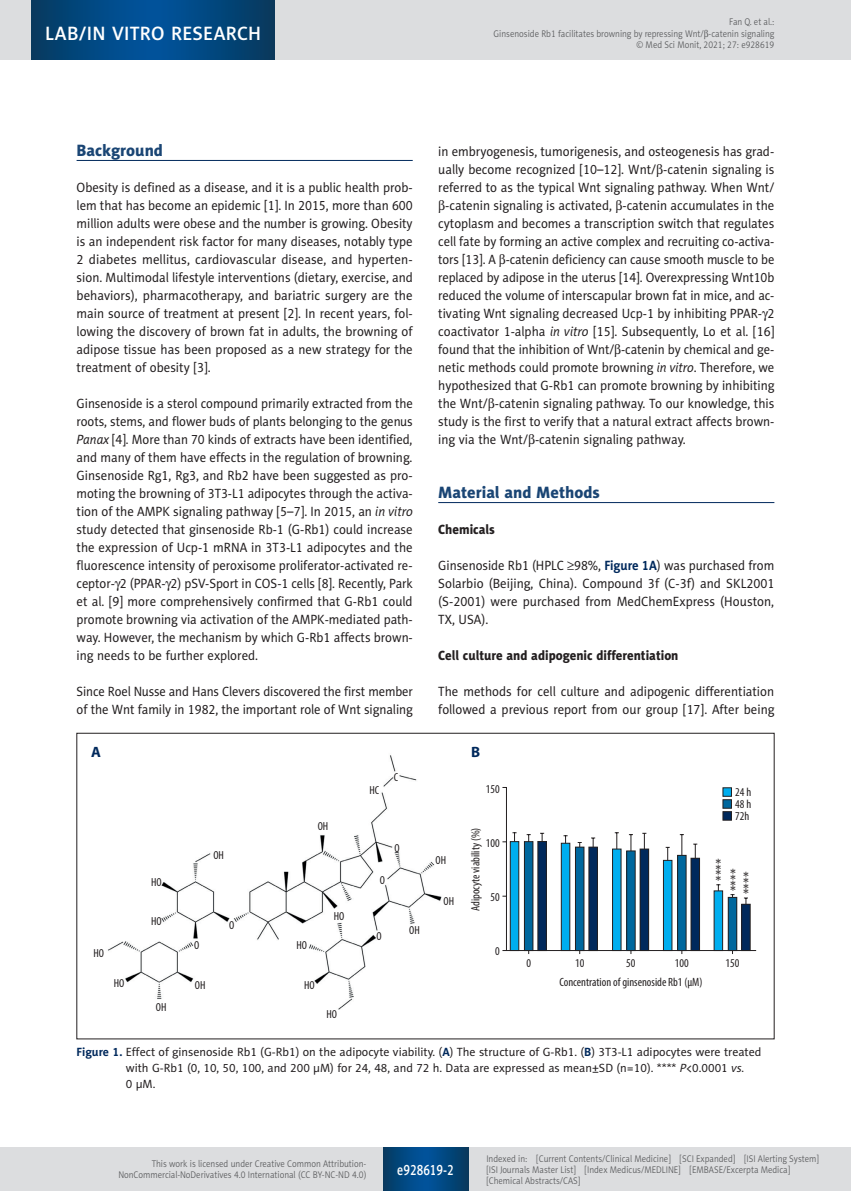
<style>
.page{position:relative;width:851px;height:1191px;background:#fff}
.page>*{position:absolute;margin:0;border:0;box-sizing:border-box;transform-origin:0 0}
.t1{font:19.5px "Naomi Sans EFN Medium";letter-spacing:.015em;color:#fff}
.MSM_Headline_1{font:16.5px "Naomi Sans EFN Heavy";color:#1a4574}
.t2{font:condensed 15px/14.7px "Myriad Pro";color:#231f20}
.MSM_e-PAGINA{font:15px "Naomi Sans EFN Medium";color:#fff;scale:.8 1}
.t3{font:700 15px "Myriad Pro";color:#00295c}
.MSM_Body{font:13.5px/18px "Naomi Sans EFN";color:#231f20;text-align:justify;scale:.95 1}
.MSM_Body-2{font:13.5px/18px "Naomi Sans EFN";color:#231f20;text-align:justify;scale:.94 1}
.MSM_Body-3{font:13.5px/18px "Naomi Sans EFN";color:#231f20;scale:.93 1}
.MSM_Headline_2{font:13.5px "Naomi Sans EFN Heavy";color:#231f20;scale:.95 1}
.MSM_Rycina_tytul{font:12px/15.8px "Naomi Sans EFN";color:#231f20}
.t4{font:condensed 12px/12px "Myriad Pro";color:#231f20;text-align:center}
.t5{font:condensed 11.7px "Myriad Pro";color:#231f20}
.MSM_pagina_sygnatura{font:9.75px/11.2px "Naomi Sans EFN Light";color:#57585a;scale:.9 1}
.MSM_pagina_zywa{font:9.75px/11.2px "Naomi Sans EFN Light";color:#57585a;text-align:right;scale:.9 1}
.s1{font-family:"Standard Sym L"}
.s2{font-style:italic}
.s3{font-weight:700;color:#00295c}
</style>
<div class="page">
<hr style="left:77px;top:160px;width:335px;height:1px;background:#00295c">
<hr style="left:438px;top:502px;width:336px;height:1px;background:#00295c">
<img style="left:108px;top:755px;width:334px;height:254px">
<hr style="left:502px;top:950px;width:254px;height:1px;background:#231f20">
<hr style="left:506px;top:787px;width:1px;height:163px;background:#231f20">
<hr style="left:630px;top:834px;width:1px;height:120px;background:#231f20">
<svg style="left:614px;top:832px;width:35px;height:119px"></svg>
<div style="left:612px;top:848px;width:9px;height:103px;background:#00aeef;border:1px solid #231f20"></div>
<hr style="left:579px;top:842px;width:1px;height:112px;background:#231f20">
<svg style="left:562px;top:835px;width:36px;height:115px"></svg>
<div style="left:561px;top:843px;width:9px;height:108px;background:#00aeef;border:1px solid #231f20"></div>
<hr style="left:528px;top:834px;width:1px;height:120px;background:#231f20">
<svg style="left:502px;top:832px;width:45px;height:119px"></svg>
<div style="left:510px;top:841px;width:9px;height:110px;background:#00aeef;border:1px solid #231f20"></div>
<hr style="left:681px;top:834px;width:1px;height:120px;background:#231f20">
<svg style="left:664px;top:843px;width:36px;height:107px"></svg>
<div style="left:663px;top:860px;width:9px;height:91px;background:#00aeef;border:1px solid #231f20"></div>
<hr style="left:732px;top:894px;width:1px;height:60px;background:#231f20">
<svg style="left:716px;top:884px;width:34px;height:66px"></svg>
<svg style="left:713px;top:890px;width:9px;height:61px"></svg>
<div style="left:722px;top:799px;width:9px;height:9px;background:#00679d;border:1px solid #231f20"></div>
<div style="left:722px;top:811px;width:9px;height:9px;background:#00295c;border:1px solid #231f20"></div>
<svg style="left:722px;top:787px;width:9px;height:9px"></svg>
<div style="left:0;top:1148px;width:850px;height:43px;background:#dcdddf"></div>
<svg style="left:383px;top:1147px;width:85px;height:43px"></svg>
<div style="left:0;top:0;width:850px;height:60px;background:#dcdddf"></div>
<hr style="left:850px;top:0;width:1px;height:60px;background:#dcdddf">
<svg style="left:32px;top:0;width:242px;height:60px"></svg>
<h1 class="t1" style="left:45px;top:22px;width:217px">LAB/IN VITRO RESEARCH</h1>
<p class="MSM_pagina_zywa" style="left:493px;top:16px;width:313px">Fan Q. et al.:<br>Ginsenoside Rb1 facilitates browning by repressing Wnt/<span class="s1">b</span>-catenin signaling</p>
<p class="MSM_pagina_sygnatura" style="left:636px;top:39px;width:154px">© Med Sci Monit, 2021; 27: e928619</p>
<p class="MSM_Headline_1" style="left:77px;top:140px;width:88px">Background</p>
<p class="MSM_Body" style="left:77px;top:178px;width:355px">Obesity is defined as a disease, and it is a public health prob&shy;lem that has become an epidemic [1]. In 2015, more than 600 million adults were obese and the number is growing. Obesity is an independent risk factor for many diseases, notably type 2 diabetes mellitus, cardiovascular disease, and hyperten&shy;sion. Multimodal lifestyle interventions (dietary, exercise, and behaviors), pharmacotherapy, and bariatric surgery are the main source of treatment at present [2]. In recent years, fol&shy;lowing the discovery of brown fat in adults, the browning of adipose tissue has been proposed as a new strategy for the treatment of obesity [3].</p>
<p class="MSM_Body-2" style="left:77px;top:394px;width:359px">Ginsenoside is a sterol compound primarily extracted from the roots, stems, and flower buds of plants belonging to the genus <span class="s2">Panax</span> [4]<span class="s2">.</span> More than 70 kinds of extracts have been identified, and many of them have effects in the regulation of browning.<br>Ginsenoside Rg1, Rg3, and Rb2 have been suggested as pro&shy;moting the browning of 3T3-L1 adipocytes through the activa&shy;tion of the AMPK signaling pathway [5–7]. In 2015, an <span class="s2">in vitro </span>study detected that ginsenoside Rb-1 (G-Rb1) could increase the expression of Ucp-1 mRNA in 3T3-L1 adipocytes and the fluorescence intensity of peroxisome proliferator-activated re&shy;ceptor-<span class="s1">g</span>2 (PPAR-<span class="s1">g</span>2) pSV-Sport in COS-1 cells [8]. Recently, Park et al. [9] more comprehensively confirmed that G-Rb1 could promote browning via activation of the AMPK-mediated path&shy;way. However, the mechanism by which G-Rb1 affects brown&shy;ing needs to be further explored.</p>
<p class="MSM_Body-3" style="left:77px;top:682px;width:363px">Since Roel Nusse and Hans Clevers discovered the first member of the Wnt family in 1982, the important role of Wnt signaling</p>
<p class="MSM_Body" style="left:438px;top:142px;width:355px">in embryogenesis, tumorigenesis, and osteogenesis has grad&shy;ually become recognized [10–12]. Wnt/<span class="s1">b</span>-catenin signaling is referred to as the typical Wnt signaling pathway. When Wnt/ <span class="s1">b</span>-catenin signaling is activated, <span class="s1">b</span>-catenin accumulates in the cytoplasm and becomes a transcription switch that regulates cell fate by forming an active complex and recruiting co-activa&shy;tors [13]. A <span class="s1">b</span>-catenin deficiency can cause smooth muscle to be replaced by adipose in the uterus [14]. Overexpressing Wnt10b reduced the volume of interscapular brown fat in mice, and ac&shy;tivating Wnt signaling decreased Ucp-1 by inhibiting PPAR-<span class="s1">g</span>2 coactivator 1-alpha <span class="s2">in vitro</span> [15]. Subsequently, Lo et al. [16] found that the inhibition of Wnt/<span class="s1">b</span>-catenin by chemical and ge&shy;netic methods could promote browning <span class="s2">in vitro</span>. Therefore, we hypothesized that G-Rb1 can promote browning by inhibiting the Wnt/<span class="s1">b</span>-catenin signaling pathway. To our knowledge, this study is the first to verify that a natural extract affects brown&shy;ing via the Wnt/<span class="s1">b</span>-catenin signaling pathway.</p>
<p class="MSM_Headline_1" style="left:438px;top:482px;width:163px">Material and Methods</p>
<p class="MSM_Headline_2" style="left:438px;top:521px;width:61px">Chemicals</p>
<p class="MSM_Body-2" style="left:438px;top:556px;width:359px">Ginsenoside Rb1 (HPLC <span class="s1">³</span>98%, <span class="s3">Figure 1A</span>) was purchased from Solarbio (Beijing, China). Compound 3f (C-3f) and SKL2001 (S-2001) were purchased from MedChemExpress (Houston, TX, USA).</p>
<p class="MSM_Headline_2" style="left:438px;top:647px;width:254px">Cell culture and adipogenic differentiation</p>
<p class="MSM_Body" style="left:438px;top:682px;width:355px">The methods for cell culture and adipogenic differentiation followed a previous report from our group [17]. After being</p>
<p class="t3" style="left:91px;top:742px;width:11px">A</p>
<p class="t3" style="left:471px;top:742px;width:11px">B</p>
<p class="t5" style="left:93px;top:946px;width:12px">HO</p>
<p class="t5" style="left:114px;top:975px;width:12px">HO</p>
<p class="t5" style="left:151px;top:875px;width:12px">HO</p>
<p class="t5" style="left:151px;top:914px;width:12px">HO</p>
<p class="t5" style="left:156px;top:999px;width:12px">OH</p>
<p class="t5" style="left:213px;top:848px;width:12px">OH</p>
<p class="t5" style="left:194px;top:937px;width:7px">O</p>
<p class="t5" style="left:195px;top:977px;width:12px">OH</p>
<p class="t5" style="left:229px;top:917px;width:7px">O</p>
<p class="t5" style="left:317px;top:819px;width:12px">OH</p>
<p class="t5" style="left:296px;top:938px;width:12px">HO</p>
<p class="t5" style="left:304px;top:977px;width:12px">HO</p>
<p class="t5" style="left:333px;top:909px;width:12px">HO</p>
<p class="t5" style="left:326px;top:1007px;width:12px">HO</p>
<p class="t5" style="left:369px;top:782px;width:11px">HC</p>
<p class="t5" style="left:393px;top:770px;width:6px">C</p>
<p class="t5" style="left:380px;top:873px;width:7px">O</p>
<p class="t5" style="left:394px;top:841px;width:7px">O</p>
<p class="t5" style="left:376px;top:929px;width:7px">O</p>
<p class="t5" style="left:409px;top:923px;width:12px">OH</p>
<p class="t5" style="left:435px;top:852px;width:12px">OH</p>
<p class="t5" style="left:443px;top:894px;width:12px">OH</p>
<p class="t4" style="left:486px;top:782px;width:15px">150</p>
<p class="t4" style="left:469px;top:911px;width:85px;rotate:-90deg">Adipocyte viability (%)</p>
<p class="t4" style="left:486px;top:836px;width:15px">100</p>
<p class="t4" style="left:490px;top:890px;width:11px">50</p>
<p class="t4" style="left:495px;top:944px;width:6px">0</p>
<p class="t4" style="left:735px;top:786px;width:17px;text-align:justify">24 h 48 h 72h</p>
<p class="t2" style="left:713px;top:891px;width:34px;text-indent:10px;rotate:-90deg">**** ****</p>
<p class="t2" style="left:741px;top:894px;width:24px;rotate:-90deg">****</p>
<p class="t4" style="left:526px;top:956px;width:6px">0</p>
<p class="t4" style="left:575px;top:956px;width:11px">10</p>
<p class="t4" style="left:559px;top:953px;width:144px;line-height:19.5px">50<br>Concentration of ginsenoside Rb1 (μM)</p>
<p class="t4" style="left:674px;top:956px;width:15px">100</p>
<p class="t4" style="left:725px;top:956px;width:15px">150</p>
<p class="MSM_Rycina_tytul" style="left:126px;top:1044px;width:637px;text-indent:-49px"><span class="s3">Figure 1.</span> Effect of ginsenoside Rb1 (G-Rb1) on the adipocyte viability. (<span class="s3">A</span>) The structure of G-Rb1. (<span class="s3">B</span>) 3T3-L1 adipocytes were treated with G-Rb1 (0, 10, 50, 100, and 200 μM) for 24, 48, and 72 h. Data are expressed as mean±SD (n=10). **** <span class="s2">P</span>&lt;0.0001 <span class="s2">vs.<br></span>0 μM.</p>
<p class="MSM_pagina_sygnatura" style="left:118px;top:1158px;width:277px;text-align:right">This work is licensed under Creative Common Attribution-<br>NonCommercial-NoDerivatives 4.0 International (CC BY-NC-ND 4.0)</p>
<p class="MSM_e-PAGINA" style="left:397px;top:1160px;width:72px">e928619-2</p>
<p class="MSM_pagina_sygnatura" style="left:486px;top:1152px;width:371px">Indexed in: [Current Contents/Clinical Medicine] [SCI Expanded] [ISI Alerting System] [ISI Journals Master List] [Index Medicus/MEDLINE] [EMBASE/Excerpta Medica] [Chemical Abstracts/CAS]</p>
</div>
